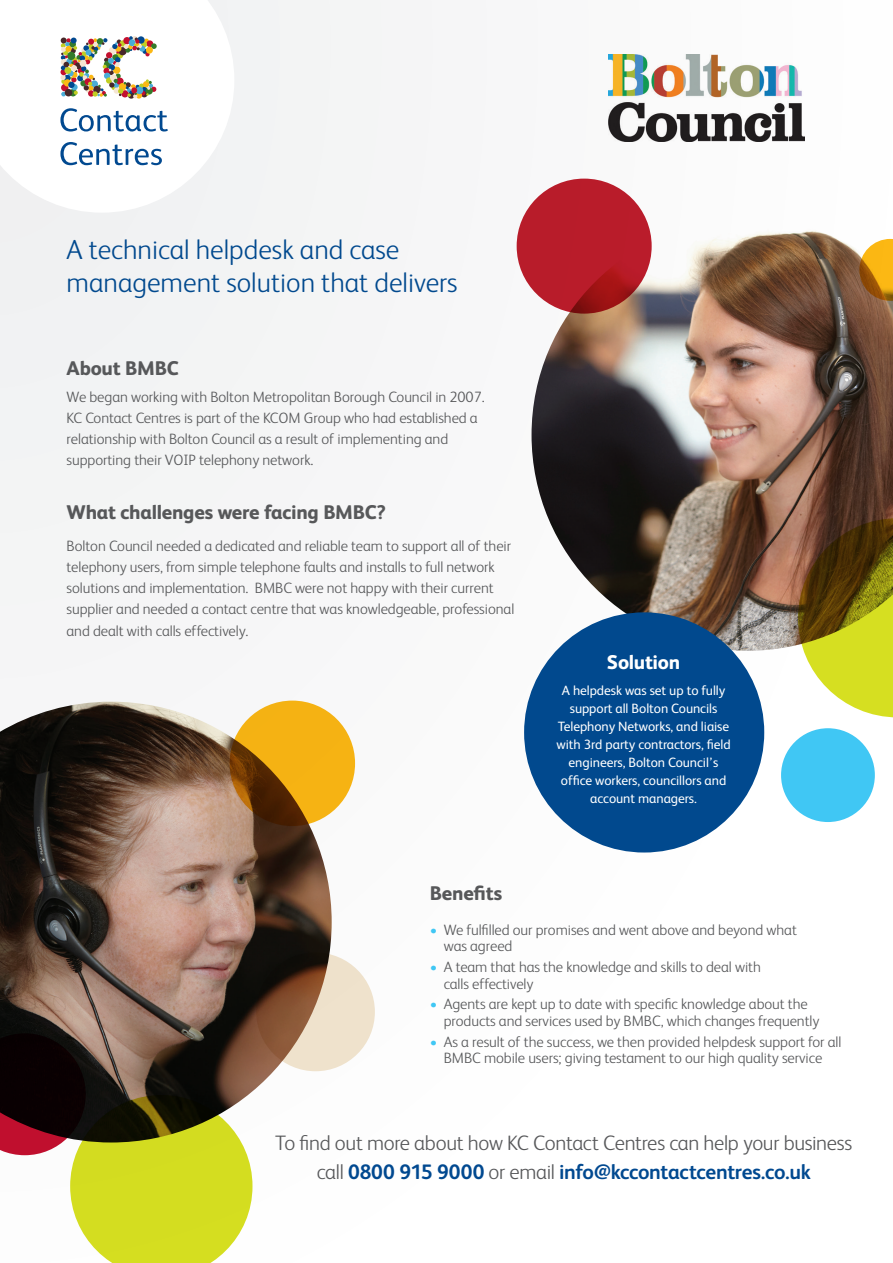
<style>
.page{position:relative;width:893px;height:1263px;background:#fafafa}
.page>*{position:absolute;margin:0;border:0;box-sizing:border-box;transform-origin:0 0}
.t1{font:300 27.75px/33px "FS Albert Pro";color:#01498e}
.t2{font:300 21px "FS Albert Pro";letter-spacing:-.015em;color:#57585a}
.t3{font:700 21px "FS Albert Pro";letter-spacing:-.02em;color:#014990}
.t4{font:800 19.8px "FS Albert Pro";letter-spacing:-.015em;color:#57585a}
.t5{font:800 19.8px "FS Albert Pro";letter-spacing:-.015em;color:#fff}
.t6{font:300 15px/21px "FS Albert";letter-spacing:-.005em;color:#57585a}
.t7{font:13.5px/18px "FS Albert";letter-spacing:-.005em;color:#fff;text-align:center}
.s1{color:#40c7f4}
.s2{font-weight:300;color:#57585a}
</style>
<div class="page">
<svg style="left:803px;top:651px;width:90px;height:66px"></svg>
<div style="left:517px;top:179px;width:135px;height:135px;background:#be1d2c;border-radius:50%"></div>
<img style="left:531px;top:219px;width:362px;height:432px">
<img style="left:608px;top:54px;width:196px;height:87px">
<div style="left:781px;top:728px;width:94px;height:94px;background:#40c7f4;border-radius:50%"></div>
<img style="left:0;top:702px;width:332px;height:390px">
<div style="left:524px;top:612px;width:240px;height:240px;background:#01498e;border-radius:50%"></div>
<svg style="left:0;top:1033px;width:252px;height:230px"></svg>
<svg style="left:230px;top:701px;width:125px;height:125px;background:#cb8d0e"></svg>
<svg style="left:256px;top:952px;width:119px;height:119px;background:#b29881"></svg>
<img style="left:61px;top:36px;width:96px;height:62px">
<svg style="left:60px;top:108px;width:108px;height:23px"></svg>
<svg style="left:60px;top:142px;width:102px;height:23px"></svg>
<p class="t1" style="left:67px;top:231px;width:393px">A technical helpdesk and case management solution that delivers</p>
<p class="t4" style="left:67px;top:353px;width:114px">About BMBC</p>
<p class="t6" style="left:67px;top:387px;width:419px">We began working with Bolton Metropolitan Borough Council in 2007.<br>KC Contact Centres is part of the KCOM Group who had established a relationship with Bolton Council as a result of implementing and</p>
<p class="t6" style="left:67px;top:450px;width:248px">supporting their VOIP telephony network.</p>
<p class="t4" style="left:67px;top:497px;width:321px">What challenges were facing BMBC?</p>
<p class="t6" style="left:67px;top:535px;width:449px">Bolton Council needed a dedicated and reliable team to support all of their telephony users, from simple telephone faults and installs to full network solutions and implementation. BMBC were not happy with their current supplier and needed a contact centre that was knowledgeable, professional</p>
<p class="t6" style="left:67px;top:621px;width:183px">and dealt with calls effectively.</p>
<p class="t5" style="left:607px;top:646px;width:75px">Solution</p>
<p class="t7" style="left:557px;top:681px;width:176px">A helpdesk was set up to fully support all Bolton Councils<br>Telephony Networks, and liaise with 3rd party contractors, field engineers, Bolton Council’s office workers, councillors and account managers.</p>
<p class="t4" style="left:430px;top:878px;width:74px">Benefits</p>
<p class="t6" style="left:444px;top:921px;width:355px;line-height:16.5px;text-indent:-14px"><span class="s1">•</span> We fulfilled our promises and went above and beyond what was agreed</p>
<p class="t6" style="left:444px;top:959px;width:319px;line-height:16.5px;text-indent:-14px"><span class="s1">•</span> A team that has the knowledge and skills to deal with calls effectively</p>
<p class="t6" style="left:444px;top:996px;width:377px;line-height:16.5px;text-indent:-14px"><span class="s1">•</span> Agents are kept up to date with specific knowledge about the products and services used by BMBC, which changes frequently</p>
<p class="t6" style="left:430px;top:1033px;width:413px;line-height:16.5px;text-align:center"><span class="s1">•</span> As a result of the success, we then provided helpdesk support for all<br>BMBC mobile users; giving testament to our high quality service</p>
<p class="t2" style="left:275px;top:1128px;width:579px">To find out more about how KC Contact Centres can help your business</p>
<p class="t3" style="left:317px;top:1157px;width:496px"><span class="s2">call</span> 0800 915 9000 <span class="s2">or email</span> info@kccontactcentres.co.uk</p>
</div>
